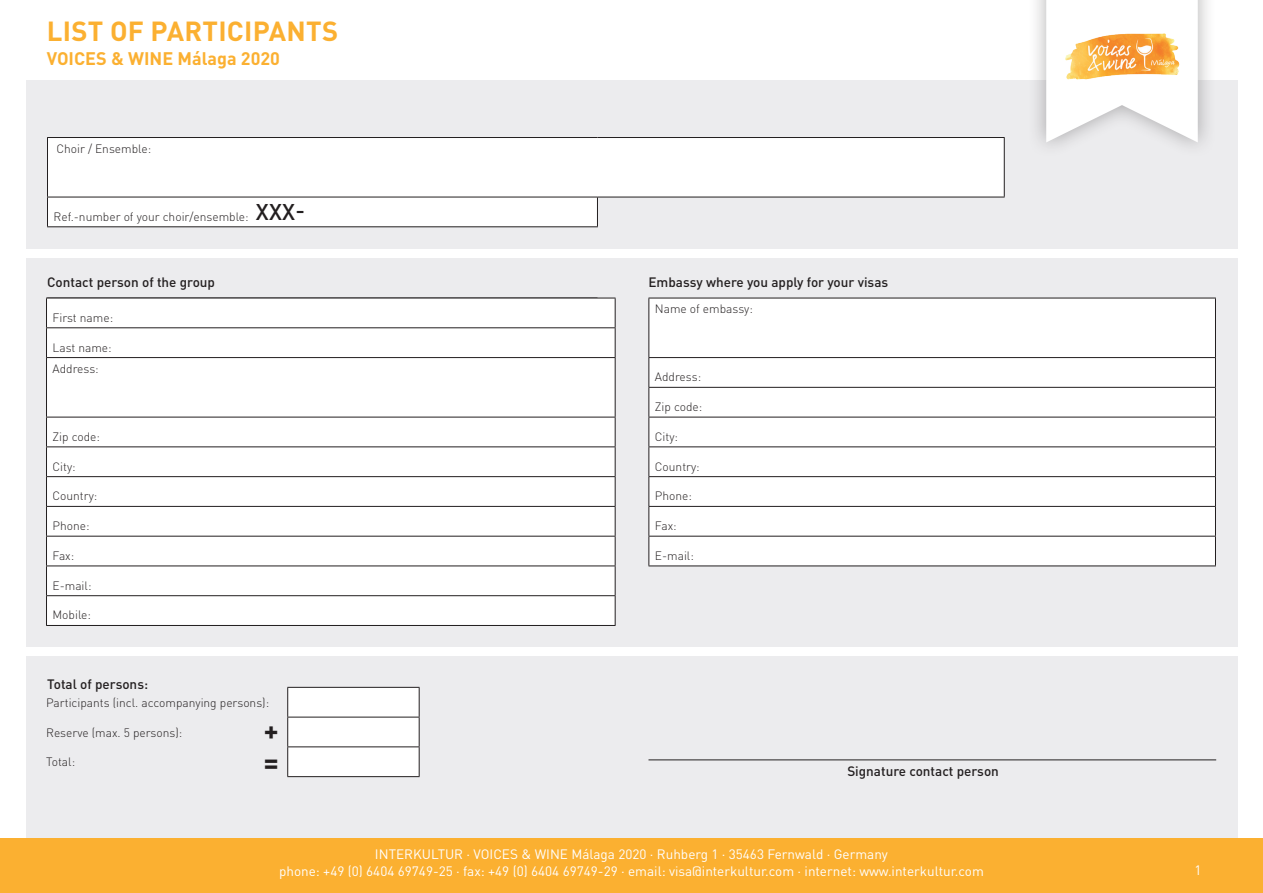
<style>
.page{position:relative;width:1263px;height:893px;background:#fff}
.page>*{position:absolute;margin:0;border:0;box-sizing:border-box;transform-origin:0 0}
.t1{font:700 27.3px "DIN Pro";letter-spacing:.01em;color:#fbb031}
.t2{font:700 27.3px/31.7px "DIN Pro";color:#231f20}
.t3{font:500 22.5px "DIN Pro";color:#231f20}
.t4{font:700 18px "DIN Pro";color:#fbb031}
.t5{font:13.5px/16.2px "DIN Pro";color:#fff;text-align:center}
.t6{font:500 13.5px "DIN Pro";color:#231f20}
.t7{font:300 12px/21.1px "DIN Pro";color:#231f20}
</style>
<div class="page">
<div style="left:26px;top:81px;width:1211px;height:776px;background:#ececee"></div>
<div style="left:1027px;top:0;width:190px;height:159px;background:#231f20;opacity:.35"></div>
<svg style="left:1046px;top:0;width:152px;height:142px"></svg>
<div style="left:0;top:838px;width:1263px;height:55px;background:#fbb031"></div>
<img style="left:1060px;top:26px;width:122px;height:60px">
<svg style="left:48px;top:138px;width:956px;height:88px;background:#fbfbfb"></svg>
<hr style="left:47px;top:137px;width:550px;height:1px;background:#231f20">
<hr style="left:47px;top:138px;width:1px;height:59px;background:#231f20">
<hr style="left:597px;top:137px;width:408px;height:1px;background:#231f20">
<hr style="left:1004px;top:138px;width:1px;height:59px;background:#231f20">
<hr style="left:47px;top:197px;width:550px;height:1px;background:#231f20">
<svg style="left:47px;top:197px;width:1px;height:29px"></svg>
<hr style="left:597px;top:197px;width:408px;height:1px;background:#231f20">
<svg style="left:597px;top:197px;width:1px;height:29px"></svg>
<hr style="left:47px;top:226px;width:551px;height:1px;background:#231f20">
<div style="left:0;top:249px;width:1263px;height:8px;background:#fff"></div>
<div style="left:0;top:647px;width:1263px;height:9px;background:#fff"></div>
<div style="left:47px;top:299px;width:568px;height:326px;background:#fff"></div>
<hr style="left:46px;top:298px;width:569px;height:1px;background:#231f20">
<hr style="left:46px;top:327px;width:569px;height:1px;background:#231f20">
<svg style="left:46px;top:298px;width:2px;height:59px"></svg>
<svg style="left:615px;top:298px;width:1px;height:59px"></svg>
<hr style="left:46px;top:357px;width:569px;height:1px;background:#231f20">
<hr style="left:46px;top:358px;width:1px;height:59px;background:#231f20">
<hr style="left:615px;top:358px;width:1px;height:59px;background:#231f20">
<hr style="left:46px;top:417px;width:569px;height:1px;background:#231f20">
<hr style="left:46px;top:446px;width:569px;height:1px;background:#231f20">
<hr style="left:46px;top:476px;width:569px;height:1px;background:#231f20">
<hr style="left:46px;top:506px;width:569px;height:1px;background:#231f20">
<svg style="left:46px;top:417px;width:2px;height:119px"></svg>
<svg style="left:615px;top:417px;width:1px;height:119px"></svg>
<hr style="left:46px;top:536px;width:569px;height:1px;background:#231f20">
<hr style="left:46px;top:536px;width:1px;height:30px;background:#231f20">
<hr style="left:615px;top:536px;width:1px;height:30px;background:#231f20">
<hr style="left:46px;top:566px;width:569px;height:1px;background:#231f20">
<hr style="left:46px;top:595px;width:569px;height:1px;background:#231f20">
<svg style="left:46px;top:566px;width:2px;height:59px"></svg>
<svg style="left:615px;top:566px;width:1px;height:59px"></svg>
<hr style="left:46px;top:625px;width:569px;height:1px;background:#231f20">
<svg style="left:287px;top:687px;width:133px;height:89px;background:#f4f4f4"></svg>
<hr style="left:287px;top:776px;width:133px;height:1px;background:#231f20">
<div style="left:649px;top:299px;width:566px;height:267px;background:#fff"></div>
<hr style="left:648px;top:298px;width:568px;height:1px;background:#231f20">
<hr style="left:648px;top:298px;width:1px;height:59px;background:#231f20">
<hr style="left:1215px;top:298px;width:1px;height:59px;background:#231f20">
<hr style="left:648px;top:357px;width:568px;height:1px;background:#231f20">
<hr style="left:648px;top:387px;width:568px;height:1px;background:#231f20">
<hr style="left:648px;top:417px;width:568px;height:1px;background:#231f20">
<hr style="left:648px;top:446px;width:568px;height:1px;background:#231f20">
<hr style="left:648px;top:476px;width:568px;height:1px;background:#231f20">
<hr style="left:648px;top:506px;width:568px;height:1px;background:#231f20">
<svg style="left:648px;top:358px;width:1px;height:178px"></svg>
<svg style="left:1215px;top:358px;width:1px;height:178px"></svg>
<hr style="left:648px;top:536px;width:568px;height:1px;background:#231f20">
<hr style="left:648px;top:536px;width:1px;height:30px;background:#231f20">
<hr style="left:1215px;top:536px;width:1px;height:30px;background:#231f20">
<hr style="left:648px;top:566px;width:568px;height:1px;background:#231f20">
<hr style="left:648px;top:759px;width:568px;height:1px;background:#231f20">
<h1 class="t1" style="left:47px;top:12px;width:293px">LIST OF PARTICIPANTS</h1>
<h3 class="t4" style="left:47px;top:46px;width:235px">VOICES &amp; WINE Málaga 2020</h3>
<p class="t7" style="left:56px;top:137px;width:96px">Choir / Ensemble:</p>
<p class="t7" style="left:53px;top:205px;width:197px">Ref.-number of your choir/ensemble:</p>
<h2 class="t3" style="left:256px;top:196px;width:51px">XXX-</h2>
<p class="t6" style="left:47px;top:273px;width:169px">Contact person of the group</p>
<p class="t7" style="left:53px;top:306px;width:62px">First name:</p>
<p class="t7" style="left:53px;top:336px;width:61px">Last name:<br>Address:</p>
<p class="t7" style="left:53px;top:425px;width:49px">Zip code:</p>
<p class="t7" style="left:53px;top:455px;width:25px">City:</p>
<p class="t7" style="left:53px;top:485px;width:46px">Country:</p>
<p class="t7" style="left:53px;top:515px;width:39px">Phone:</p>
<p class="t7" style="left:53px;top:544px;width:23px">Fax:</p>
<p class="t7" style="left:53px;top:574px;width:40px">E-mail:</p>
<p class="t7" style="left:53px;top:604px;width:40px">Mobile:</p>
<p class="t6" style="left:47px;top:675px;width:103px">Total of persons:</p>
<p class="t7" style="left:46px;top:691px;width:225px">Participants (incl. accompanying persons):</p>
<p class="t7" style="left:46px;top:721px;width:138px">Reserve (max. 5 persons):</p>
<p class="t7" style="left:46px;top:751px;width:31px">Total:</p>
<h1 class="t2" style="left:264px;top:713px;width:16px">+ =</h1>
<p class="t6" style="left:648px;top:273px;width:241px">Embassy where you apply for your visas</p>
<p class="t7" style="left:655px;top:298px;width:100px">Name of embassy:</p>
<p class="t7" style="left:655px;top:366px;width:48px">Address:</p>
<p class="t7" style="left:655px;top:396px;width:49px">Zip code:</p>
<p class="t7" style="left:655px;top:425px;width:25px">City:</p>
<p class="t7" style="left:655px;top:455px;width:46px">Country:</p>
<p class="t7" style="left:655px;top:485px;width:39px">Phone:</p>
<p class="t7" style="left:655px;top:515px;width:23px">Fax:</p>
<p class="t7" style="left:655px;top:544px;width:40px">E-mail:</p>
<p class="t6" style="left:847px;top:762px;width:153px">Signature contact person</p>
<p class="t5" style="left:279px;top:846px;width:706px">INTERKULTUR · VOICES &amp; WINE Málaga 2020 · Ruhberg 1 · 35463 Fernwald · Germany<br>phone: +49 (0) 6404 69749-25 · fax: +49 (0) 6404 69749-29 · email: visa@interkultur.com · internet: www.interkultur.com</p>
<p class="t5" style="left:1194px;top:862px;width:9px">1</p>
</div>
